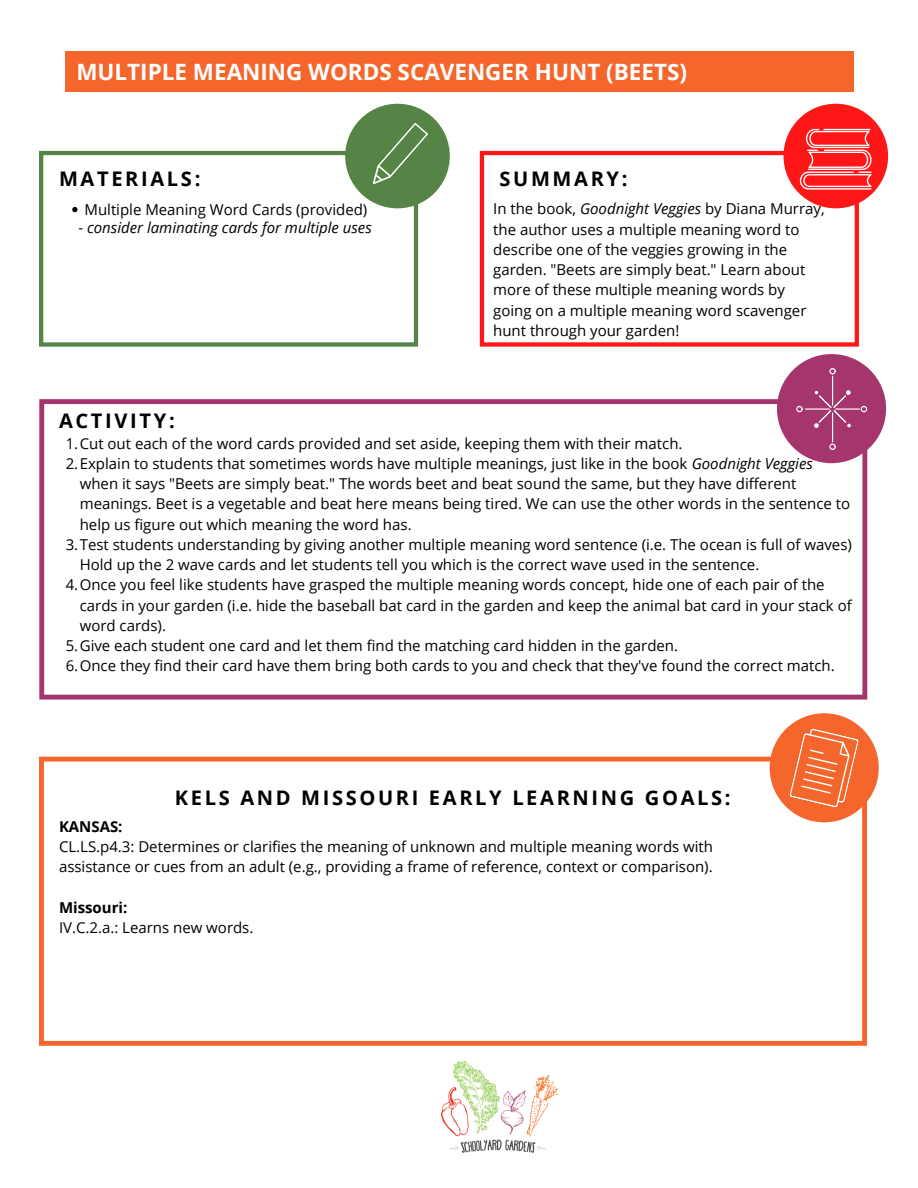
<style>
.page{position:relative;width:918px;height:1188px;background:#fff}
.page>*{position:absolute;margin:0;border:0;box-sizing:border-box;transform-origin:0 0}
.t1{font:700 22.5px "Open Sans";color:#fff}
.t2{font:700 20.1px "Open Sans";letter-spacing:.13em;color:#000}
.t3{font:15px/20.2px "Open Sans";color:#000}
.t4{font:italic 15px "Open Sans";color:#000}
.t5{font:700 15px "Open Sans";color:#000}
.s1{font-style:normal}
.s2{font-style:italic}
</style>
<div class="page">
<div style="left:65px;top:52px;width:789px;height:40px;background:#f5662c"></div>
<svg style="left:39px;top:757px;width:828px;height:289px"></svg>
<div style="left:770px;top:713px;width:109px;height:109px;background:#f5662c;border-radius:50%"></div>
<svg style="left:789px;top:729px;width:70px;height:79px"></svg>
<svg style="left:414px;top:342px;width:4px;height:5px"></svg>
<hr style="left:39px;top:155px;width:4px;height:187px;background:#568446">
<svg style="left:39px;top:342px;width:4px;height:5px"></svg>
<hr style="left:414px;top:155px;width:4px;height:187px;background:#568446">
<div style="left:43px;top:342px;width:371px;height:5px;background:#568446"></div>
<svg style="left:39px;top:151px;width:4px;height:4px"></svg>
<hr style="left:43px;top:151px;width:371px;height:4px;background:#568446">
<div style="left:345px;top:104px;width:105px;height:104px;background:#568446;border-radius:50%"></div>
<svg style="left:372px;top:122px;width:56px;height:62px"></svg>
<svg style="left:855px;top:342px;width:4px;height:5px"></svg>
<hr style="left:480px;top:155px;width:4px;height:187px;background:#ff1616">
<svg style="left:480px;top:342px;width:4px;height:5px"></svg>
<hr style="left:855px;top:155px;width:4px;height:187px;background:#ff1616">
<div style="left:484px;top:342px;width:371px;height:5px;background:#ff1616"></div>
<svg style="left:480px;top:151px;width:4px;height:4px"></svg>
<hr style="left:484px;top:151px;width:371px;height:4px;background:#ff1616">
<div style="left:783px;top:104px;width:105px;height:104px;background:#ff1616;border-radius:50%"></div>
<svg style="left:39px;top:399px;width:828px;height:301px"></svg>
<div style="left:777px;top:354px;width:109px;height:109px;background:#a5356d;border-radius:50%"></div>
<svg style="left:800px;top:129px;width:72px;height:61px"></svg>
<svg style="left:796px;top:368px;width:71px;height:82px"></svg>
<svg style="left:72px;top:207px;width:6px;height:5px"></svg>
<img style="left:442px;top:1061px;width:116px;height:92px">
<p class="t1" style="left:76px;top:56px;width:612px">MULTIPLE MEANING WORDS SCAVENGER HUNT (BEETS)</p>
<p class="t2" style="left:59px;top:164px;width:143px">MATERIALS:</p>
<p class="t2" style="left:500px;top:164px;width:130px">SUMMARY:</p>
<p class="t3" style="left:85px;top:199px;width:284px">Multiple Meaning Word Cards (provided)</p>
<p class="t4" style="left:78px;top:217px;width:295px"><span class="s1">-</span> consider laminating cards for multiple uses</p>
<p class="t2" style="left:59px;top:407px;width:117px">ACTIVITY:</p>
<p class="t3" style="left:493px;top:199px;width:333px">In the book, <span class="s2">Goodnight Veggies</span> by Diana Murray, the author uses a multiple meaning word to describe one of the veggies growing in the garden. "Beets are simply beat." Learn about more of these multiple meaning words by going on a multiple meaning word scavenger hunt through your garden!</p>
<p class="t3" style="left:66px;top:433px;width:618px">1.Cut out each of the word cards provided and set aside, keeping them with their match.</p>
<p class="t3" style="left:80px;top:453px;width:772px;text-indent:-14px">2.Explain to students that sometimes words have multiple meanings, just like in the book <span class="s2">Goodnight Veggies </span>when it says "Beets are simply beat." The words beet and beat sound the same, but they have different meanings. Beet is a vegetable and beat here means being tired. We can use the other words in the sentence to help us figure out which meaning the word has.</p>
<p class="t3" style="left:80px;top:534px;width:774px;text-indent:-14px">3.Test students understanding by giving another multiple meaning word sentence (i.e. The ocean is full of waves)<br>Hold up the 2 wave cards and let students tell you which is the correct wave used in the sentence.</p>
<p class="t3" style="left:80px;top:574px;width:774px;text-indent:-14px">4.Once you feel like students have grasped the multiple meaning words concept, hide one of each pair of the cards in your garden (i.e. hide the baseball bat card in the garden and keep the animal bat card in your stack of word cards).</p>
<p class="t3" style="left:66px;top:635px;width:614px">5.Give each student one card and let them find the matching card hidden in the garden.</p>
<p class="t3" style="left:66px;top:655px;width:771px">6.Once they find their card have them bring both cards to you and check that they've found the correct match.</p>
<p class="t2" style="left:175px;top:783px;width:557px">KELS AND MISSOURI EARLY LEARNING GOALS:</p>
<p class="t5" style="left:59px;top:816px;width:65px">KANSAS:</p>
<p class="t3" style="left:59px;top:836px;width:656px">CL.LS.p4.3: Determines or clarifies the meaning of unknown and multiple meaning words with</p>
<p class="t3" style="left:59px;top:856px;width:655px">assistance or cues from an adult (e.g., providing a frame of reference, context or comparison).</p>
<p class="t5" style="left:59px;top:897px;width:70px">Missouri:</p>
<p class="t3" style="left:59px;top:917px;width:196px">IV.C.2.a.: Learns new words.</p>
</div>
